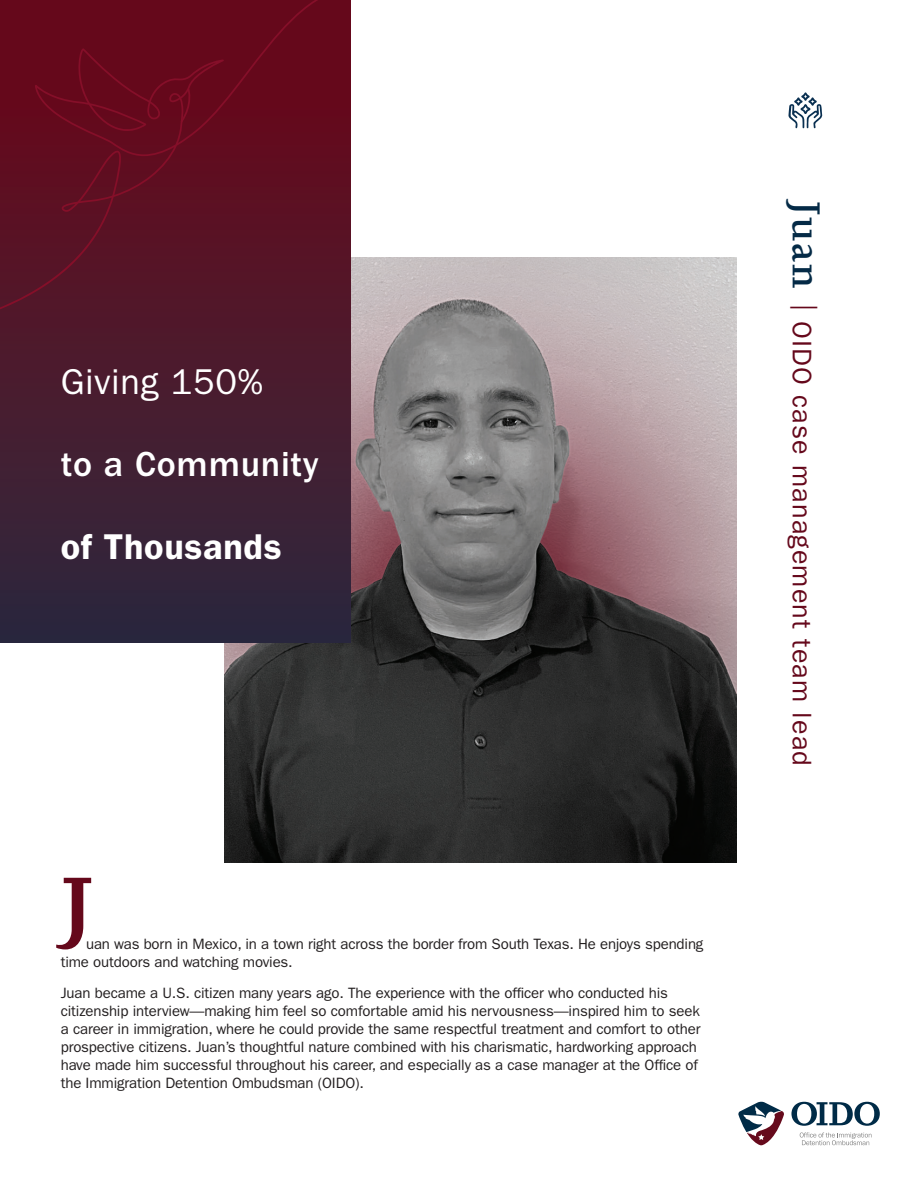
<style>
.page{position:relative;width:918px;height:1188px;background:#fff}
.page>*{position:absolute;margin:0;border:0;box-sizing:border-box;transform-origin:0 0}
.t1{font:700 96px "Joanna MT Std";color:#65081b}
.t2{font:500 36px "ITC Franklin Gothic Std";letter-spacing:.02em;color:#fff}
.t3{font:600 36px "ITC Franklin Gothic Std";letter-spacing:.02em;color:#fff}
.t4{font:36px "ITC Franklin Gothic Std";letter-spacing:.02em;color:#fff}
.t5{font:27px "ITC Franklin Gothic Std";letter-spacing:.04em;color:#65081b}
.t6{font:15px/18px "ITC Franklin Gothic Std";letter-spacing:-.01em;color:#231f20}
.s1{font-family:"Joanna MT Std";font-weight:600;font-size:45px;color:#042a46}
</style>
<div class="page">
<img style="left:224px;top:258px;width:512px;height:605px">
<svg style="left:738px;top:1101px;width:142px;height:45px"></svg>
<div style="left:0;top:0;width:351px;height:642px;background:linear-gradient(to bottom,#6e0517,#2e293d)"></div>
<svg style="left:0;top:0;width:343px;height:317px;background:#5e0d20"></svg>
<svg style="left:181px;top:89px;width:13px;height:33px"></svg>
<svg style="left:788px;top:92px;width:34px;height:36px"></svg>
<p class="t4" style="left:61px;top:361px;width:204px">Giving 150%</p>
<p class="t2" style="left:61px;top:444px;width:260px">to a Community</p>
<p class="t3" style="left:61px;top:525px;width:223px">of Thousands</p>
<p class="t1" style="left:61px;top:855px;width:35px">J</p>
<p class="t6" style="left:61px;top:935px;width:644px;text-indent:25px">uan was born in Mexico, in a town right across the border from South Texas. He enjoys spending time outdoors and watching movies.</p>
<p class="t6" style="left:61px;top:984px;width:641px">Juan became a U.S. citizen many years ago. The experience with the officer who conducted his citizenship interview—making him feel so comfortable amid his nervousness—inspired him to seek a career in immigration, where he could provide the same respectful treatment and comfort to other prospective citizens. Juan’s thoughtful nature combined with his charismatic, hardworking approach have made him successful throughout his career, and especially as a case manager at the Office of the Immigration Detention Ombudsman (OIDO).</p>
<h1 class="t5" style="left:817px;top:201px;width:566px;rotate:90deg"><span class="s1">Juan</span> | OIDO case management team lead</h1>
</div>
